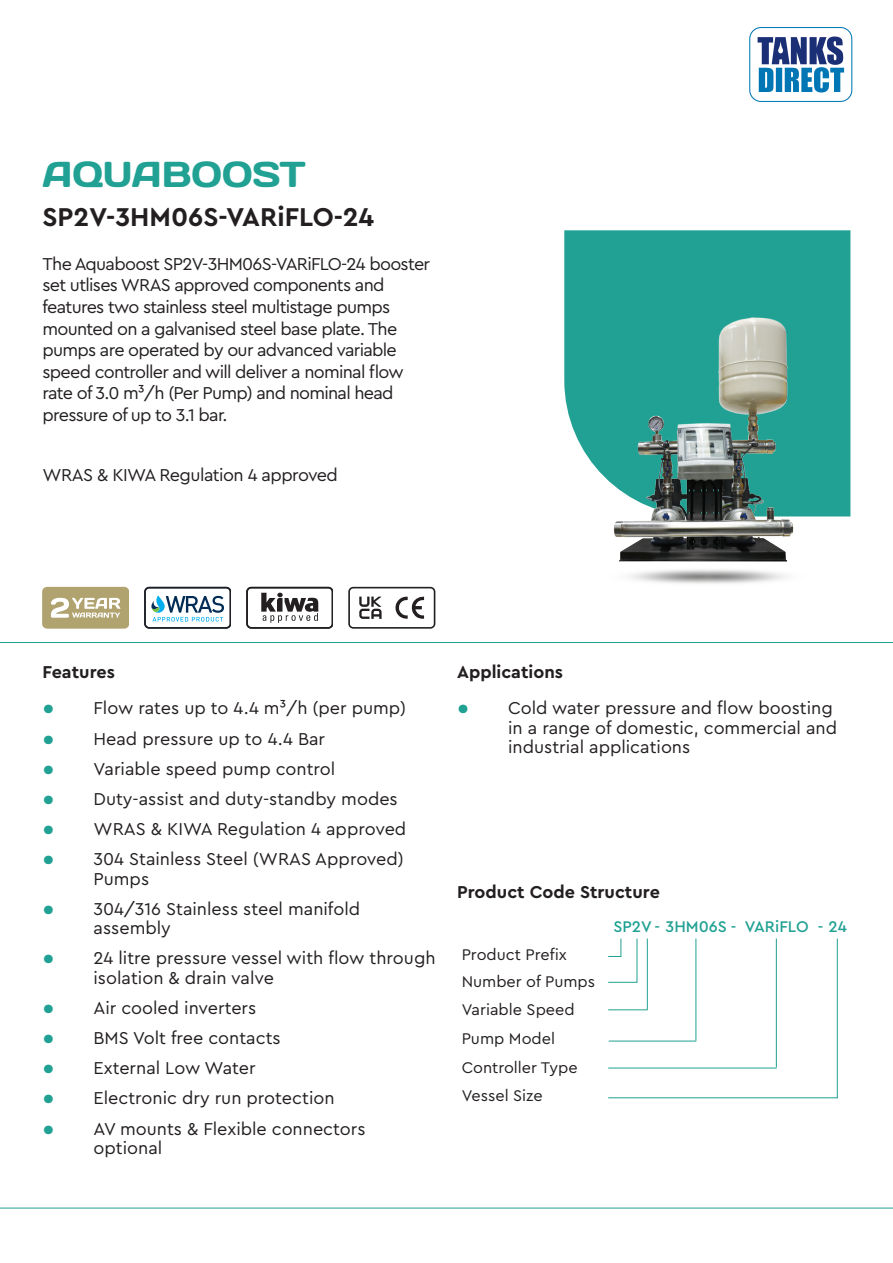
<style>
.page{position:relative;width:893px;height:1263px;background:#fff}
.page>*{position:absolute;margin:0;border:0;box-sizing:border-box;transform-origin:0 0}
.t1{font:36px "Days";color:#21a193}
.t2{font:700 27px "Cera Pro";color:#231f20}
.t3{font:18px/19.5px "Cera Pro";letter-spacing:-.005em;color:#231f20}
.t4{font:18px/21.6px "Cera Pro";letter-spacing:-.04em;color:#231f20}
.t5{font:700 18px "Cera Pro";color:#231f20}
.t6{font:18px "Cera Pro";letter-spacing:-.03em;color:#231f20}
.t7{font:16.2px/27.6px "Cera Pro";color:#231f20}
.t8{font:500 16.2px "Cera Pro";color:#21a193}
.s1{font-weight:500;font-size:30px;color:#21a193}
</style>
<div class="page">
<hr style="left:0;top:1208px;width:893px;height:1px;background:#21a193">
<hr style="left:0;top:642px;width:893px;height:1px;background:#21a193">
<div style="left:564px;top:230px;width:286px;height:34px;background:#21a193"></div>
<svg style="left:145px;top:587px;width:86px;height:42px"></svg>
<svg style="left:247px;top:587px;width:86px;height:42px"></svg>
<svg style="left:349px;top:587px;width:86px;height:42px"></svg>
<img style="left:564px;top:264px;width:287px;height:320px">
<div style="left:43px;top:587px;width:86px;height:42px;background:#b1a370;border-radius:5px"></div>
<svg style="left:51px;top:598px;width:70px;height:20px"></svg>
<hr style="left:608px;top:1067px;width:169px;height:1px;background:#21a193">
<hr style="left:776px;top:938px;width:1px;height:129px;background:#21a193">
<hr style="left:608px;top:1097px;width:230px;height:1px;background:#21a193">
<hr style="left:837px;top:938px;width:1px;height:160px;background:#21a193">
<hr style="left:609px;top:1041px;width:87px;height:1px;background:#21a193">
<hr style="left:695px;top:938px;width:1px;height:102px;background:#21a193">
<hr style="left:608px;top:1009px;width:40px;height:1px;background:#21a193">
<hr style="left:647px;top:938px;width:1px;height:72px;background:#21a193">
<svg style="left:608px;top:982px;width:29px;height:1px"></svg>
<hr style="left:637px;top:938px;width:1px;height:44px;background:#21a193">
<svg style="left:608px;top:938px;width:13px;height:19px"></svg>
<img style="left:749px;top:27px;width:104px;height:75px">
<h1 class="t1" style="left:43px;top:151px;width:265px">AQUABOOST</h1>
<h2 class="t2" style="left:43px;top:199px;width:333px">SP2V-3HM06S-VARiFLO-24</h2>
<p class="t4" style="left:43px;top:252px;width:389px">The Aquaboost SP2V-3HM06S-VARiFLO-24 booster set utlises WRAS approved components and features two stainless steel multistage pumps mounted on a galvanised steel base plate. The pumps are operated by our advanced variable speed controller and will deliver a nominal flow rate of 3.0 m³/h (Per Pump) and nominal head pressure of up to 3.1 bar.</p>
<p class="t6" style="left:43px;top:463px;width:297px">WRAS &amp; KIWA Regulation 4 approved</p>
<p class="t5" style="left:43px;top:660px;width:74px">Features</p>
<p class="t3" style="left:43px;top:698px;width:365px"><span class="s1">•</span> Flow rates up to 4.4 m³/h (per pump)</p>
<p class="t3" style="left:43px;top:728px;width:284px"><span class="s1">•</span> Head pressure up to 4.4 Bar</p>
<p class="t3" style="left:43px;top:758px;width:294px"><span class="s1">•</span> Variable speed pump control</p>
<p class="t3" style="left:43px;top:788px;width:357px"><span class="s1">•</span> Duty-assist and duty-standby modes</p>
<p class="t3" style="left:43px;top:818px;width:365px"><span class="s1">•</span> WRAS &amp; KIWA Regulation 4 approved</p>
<p class="t3" style="left:94px;top:848px;width:312px;text-indent:-51px"><span class="s1">•</span> 304 Stainless Steel (WRAS Approved)<br>Pumps</p>
<p class="t3" style="left:94px;top:898px;width:268px;text-indent:-51px"><span class="s1">•</span> 304/316 Stainless steel manifold assembly</p>
<p class="t3" style="left:94px;top:948px;width:344px;text-indent:-51px"><span class="s1">•</span> 24 litre pressure vessel with flow through isolation &amp; drain valve</p>
<p class="t3" style="left:43px;top:997px;width:215px"><span class="s1">•</span> Air cooled inverters</p>
<p class="t3" style="left:43px;top:1027px;width:240px"><span class="s1">•</span> BMS Volt free contacts</p>
<p class="t3" style="left:43px;top:1058px;width:215px"><span class="s1">•</span> External Low Water</p>
<p class="t3" style="left:43px;top:1088px;width:294px"><span class="s1">•</span> Electronic dry run protection</p>
<p class="t3" style="left:94px;top:1118px;width:273px;text-indent:-51px"><span class="s1">•</span> AV mounts &amp; Flexible connectors optional</p>
<p class="t5" style="left:457px;top:660px;width:107px">Applications</p>
<p class="t3" style="left:508px;top:698px;width:330px;text-indent:-51px"><span class="s1">•</span> Cold water pressure and flow boosting in a range of domestic, commercial and industrial applications</p>
<p class="t5" style="left:457px;top:880px;width:204px">Product Code Structure</p>
<p class="t7" style="left:462px;top:940px;width:135px">Product Prefix<br>Number of Pumps<br>Variable Speed</p>
<p class="t7" style="left:462px;top:1023px;width:117px;line-height:29.4px">Pump Model<br>Controller Type</p>
<p class="t7" style="left:462px;top:1081px;width:83px">Vessel Size</p>
<p class="t8" style="left:613px;top:915px;width:197px">SP2V 3HM06S VARiFLO</p>
<p class="t8" style="left:655px;top:915px;width:7px">-</p>
<p class="t8" style="left:731px;top:915px;width:7px">-</p>
<p class="t8" style="left:818px;top:915px;width:31px">- 24</p>
</div>
